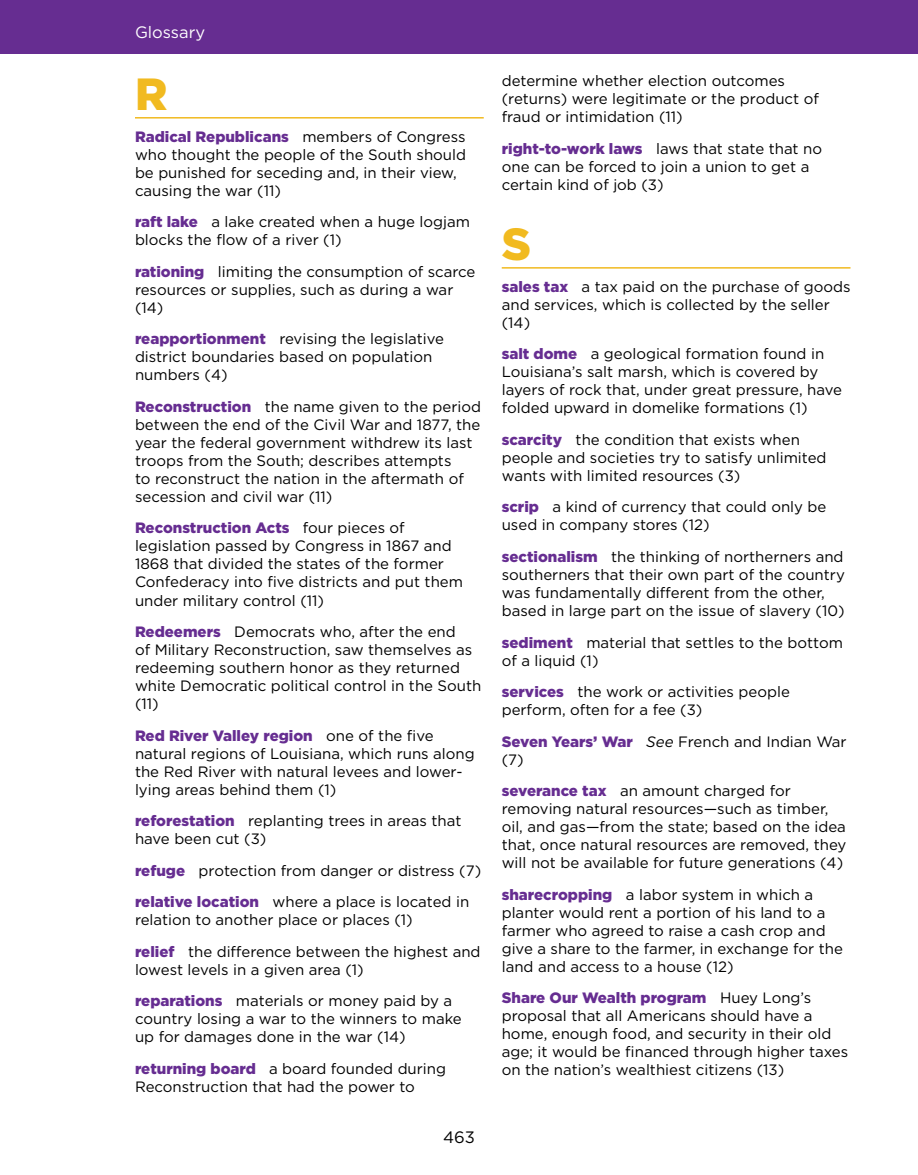
<style>
.page{position:relative;width:918px;height:1175px;background:#fff}
.page>*{position:absolute;margin:0;border:0;box-sizing:border-box;transform-origin:0 0}
.t1{font:900 45px "Gotham";color:#f1ba20}
.t2{font:16.5px "Gotham";color:#fff}
.t3{font:16.5px "Gotham";color:#000}
.t4{font:15px/18px "Gotham";color:#000}
.s1{font-weight:900;color:#662d91}
.s2{font-style:italic}
</style>
<div class="page">
<hr style="left:135px;top:117px;width:349px;height:1px;background:#f1ba20">
<hr style="left:502px;top:267px;width:348px;height:1px;background:#f1ba20">
<div style="left:0;top:0;width:918px;height:54px;background:#662d91"></div>
<p class="t2" style="left:135px;top:22px;width:72px">Glossary</p>
<h1 class="t1" style="left:135px;top:63px;width:34px">R</h1>
<p class="t4" style="left:135px;top:127px;width:333px"><span class="s1">Radical Republicans</span> members of Congress who thought the people of the South should be punished for seceding and, in their view, causing the war (11)</p>
<p class="t4" style="left:135px;top:213px;width:336px"><span class="s1">raft lake</span> a lake created when a huge logjam blocks the flow of a river (1)</p>
<p class="t4" style="left:135px;top:262px;width:342px"><span class="s1">rationing</span> limiting the consumption of scarce resources or supplies, such as during a war (14)</p>
<p class="t4" style="left:135px;top:330px;width:311px"><span class="s1">reapportionment</span> revising the legislative district boundaries based on population numbers (4)</p>
<p class="t4" style="left:135px;top:397px;width:348px"><span class="s1">Reconstruction</span> the name given to the period between the end of the Civil War and 1877, the year the federal government withdrew its last troops from the South; describes attempts<br>to reconstruct the nation in the aftermath of secession and civil war (11)</p>
<p class="t4" style="left:135px;top:519px;width:330px"><span class="s1">Reconstruction Acts</span> four pieces of legislation passed by Congress in 1867 and 1868 that divided the states of the former Confederacy into five districts and put them under military control (11)</p>
<p class="t4" style="left:135px;top:622px;width:348px"><span class="s1">Redeemers</span> Democrats who, after the end<br>of Military Reconstruction, saw themselves as redeeming southern honor as they returned white Democratic political control in the South (11)</p>
<p class="t4" style="left:135px;top:726px;width:341px"><span class="s1">Red River Valley region</span> one of the five natural regions of Louisiana, which runs along the Red River with natural levees and lower&shy;lying areas behind them (1)</p>
<p class="t4" style="left:135px;top:811px;width:328px"><span class="s1">reforestation</span> replanting trees in areas that have been cut (3)</p>
<p class="t4" style="left:135px;top:854px;width:348px;line-height:31.5px"><span class="s1">refuge</span> protection from danger or distress (7) <span class="s1">relative location</span> where a place is located in</p>
<p class="t4" style="left:135px;top:903px;width:347px;line-height:31.5px">relation to another place or places (1)<br><span class="s1">relief</span> the difference between the highest and</p>
<p class="t4" style="left:135px;top:953px;width:319px;line-height:31.5px">lowest levels in a given area (1) <span class="s1">reparations</span> materials or money paid by a</p>
<p class="t4" style="left:135px;top:1009px;width:328px">country losing a war to the winners to make up for damages done in the war (14)</p>
<p class="t4" style="left:135px;top:1059px;width:313px"><span class="s1">returning board</span> a board founded during<br>Reconstruction that had the power to</p>
<p class="t3" style="left:443px;top:1126px;width:33px">463</p>
<p class="t4" style="left:502px;top:72px;width:319px">determine whether election outcomes (returns) were legitimate or the product of fraud or intimidation (11)</p>
<p class="t4" style="left:502px;top:139px;width:322px"><span class="s1">right-to-work laws</span> laws that state that no one can be forced to join a union to get a certain kind of job (3)</p>
<h1 class="t1" style="left:502px;top:213px;width:31px">S</h1>
<p class="t4" style="left:502px;top:277px;width:350px"><span class="s1">sales tax</span> a tax paid on the purchase of goods and services, which is collected by the seller (14)</p>
<p class="t4" style="left:502px;top:345px;width:342px"><span class="s1">salt dome</span> a geological formation found in Louisiana’s salt marsh, which is covered by layers of rock that, under great pressure, have folded upward in domelike formations (1)</p>
<p class="t4" style="left:502px;top:430px;width:326px"><span class="s1">scarcity</span> the condition that exists when people and societies try to satisfy unlimited wants with limited resources (3)</p>
<p class="t4" style="left:502px;top:498px;width:326px"><span class="s1">scrip</span> a kind of currency that could only be used in company stores (12)</p>
<p class="t4" style="left:502px;top:547px;width:345px"><span class="s1">sectionalism</span> the thinking of northerners and southerners that their own part of the country was fundamentally different from the other, based in large part on the issue of slavery (10)</p>
<p class="t4" style="left:502px;top:633px;width:343px"><span class="s1">sediment</span> material that settles to the bottom of a liquid (1)</p>
<p class="t4" style="left:502px;top:682px;width:290px"><span class="s1">services</span> the work or activities people perform, often for a fee (3)</p>
<p class="t4" style="left:502px;top:732px;width:346px"><span class="s1">Seven Years’ War</span> <span class="s2">See</span> French and Indian War (7)</p>
<p class="t4" style="left:502px;top:781px;width:346px"><span class="s1">severance tax</span> an amount charged for removing natural resources—such as timber, oil, and gas—from the state; based on the idea that, once natural resources are removed, they will not be available for future generations (4)</p>
<p class="t4" style="left:502px;top:885px;width:343px"><span class="s1">sharecropping</span> a labor system in which a planter would rent a portion of his land to a farmer who agreed to raise a cash crop and give a share to the farmer, in exchange for the land and access to a house (12)</p>
<p class="t4" style="left:502px;top:988px;width:348px"><span class="s1">Share Our Wealth program</span> Huey Long’s proposal that all Americans should have a home, enough food, and security in their old age; it would be financed through higher taxes on the nation’s wealthiest citizens (13)</p>
</div>
